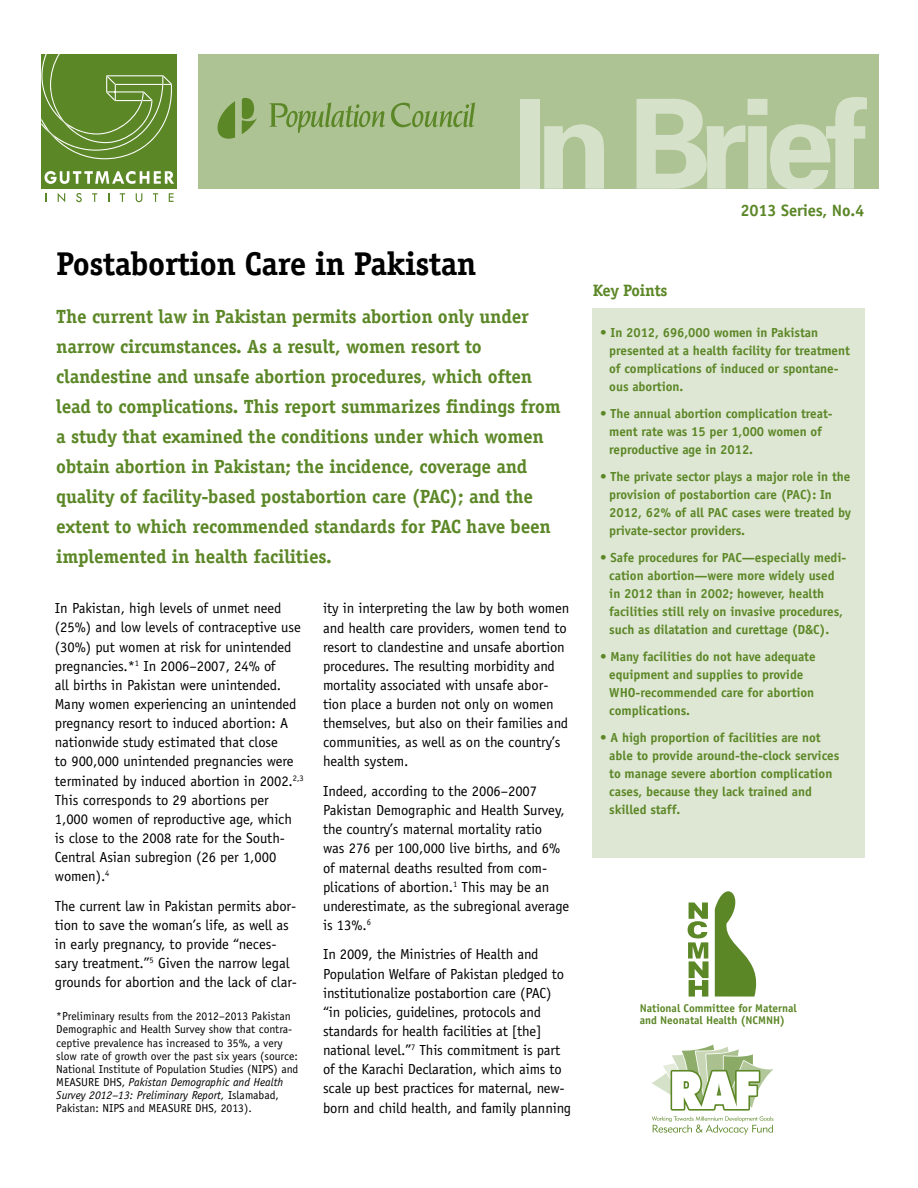
<style>
.page{position:relative;width:918px;height:1188px;background:#fff}
.page>*{position:absolute;margin:0;border:0;box-sizing:border-box;transform-origin:0 0}
.t1{font:700 124.5px "Univers";letter-spacing:-.08em;color:#d6e1c9}
.t2{font:700 33px "Officina Serif";letter-spacing:-.015em;color:#000}
.t3{font:700 19.2px/30px "Officina Serif";letter-spacing:-.01em;color:#5c8727}
.t4{font:700 16.5px "Officina Sans";letter-spacing:-.01em;color:#5c8727}
.t5{font:700 16.5px "Officina Serif";letter-spacing:-.015em;color:#5c8727}
.t6{font:14.7px/19.2px "Officina Sans";letter-spacing:-.005em;color:#000}
.t7{font:700 13.2px/18px "Officina Sans";letter-spacing:-.005em;color:#5c8727}
.t8{font:11.7px/13px "Officina Sans";color:#000}
.t9{font:700 11.25px/12.8px "Officina Sans";letter-spacing:-.005em;color:#5c8727}
.s1{font-style:italic}
</style>
<div class="page">
<div style="left:198px;top:54px;width:680px;height:135px;background:#adc393"></div>
<div style="left:41px;top:54px;width:136px;height:135px;background:#5c8727"></div>
<svg style="left:41px;top:54px;width:131px;height:105px"></svg>
<svg style="left:44px;top:171px;width:130px;height:13px"></svg>
<svg style="left:45px;top:193px;width:2px;height:9px"></svg>
<svg style="left:58px;top:193px;width:7px;height:9px"></svg>
<svg style="left:76px;top:193px;width:6px;height:9px"></svg>
<svg style="left:92px;top:193px;width:5px;height:9px"></svg>
<svg style="left:120px;top:193px;width:5px;height:9px"></svg>
<svg style="left:136px;top:193px;width:6px;height:9px"></svg>
<svg style="left:153px;top:193px;width:5px;height:9px"></svg>
<svg style="left:169px;top:193px;width:5px;height:9px"></svg>
<div style="left:592px;top:308px;width:273px;height:550px;background:#dee7d4"></div>
<svg style="left:218px;top:101px;width:17px;height:38px"></svg>
<svg style="left:270px;top:102px;width:115px;height:31px"></svg>
<svg style="left:391px;top:102px;width:84px;height:25px"></svg>
<svg style="left:242px;top:98px;width:15px;height:36px"></svg>
<svg style="left:651px;top:1044px;width:123px;height:91px"></svg>
<svg style="left:715px;top:891px;width:42px;height:106px"></svg>
<svg style="left:688px;top:903px;width:21px;height:94px"></svg>
<h1 class="t1" style="left:513px;top:64px;width:356px">In Brief</h1>
<h2 class="t2" style="left:56px;top:243px;width:422px">Postabortion Care in Pakistan</h2>
<p class="t5" style="left:593px;top:280px;width:76px">Key Points</p>
<p class="t4" style="left:741px;top:200px;width:125px">2013 Series, No.4</p>
<p class="t3" style="left:56px;top:301px;width:506px">The current law in Pakistan permits abortion only under narrow circumstances. As a result, women resort to clandestine and unsafe abortion procedures, which often lead to complications. This report summarizes findings from a study that examined the conditions under which women obtain abortion in Pakistan; the incidence, coverage and quality of facility-based postabortion care (PAC); and the extent to which recommended standards for PAC have been implemented in health facilities.</p>
<p class="t6" style="left:55px;top:599px;width:250px">In Pakistan, high levels of unmet need (25%) and low levels of contraceptive use (30%) put women at risk for unintended pregnancies.*<sup>1</sup> In 2006–2007, 24% of<br>all births in Pakistan were unintended.<br>Many women experiencing an unintended pregnancy resort to induced abortion: A nationwide study estimated that close<br>to 900,000 unintended pregnancies were terminated by induced abortion in 2002.<sup>2,3<br></sup>This corresponds to 29 abortions per 1,000 women of reproductive age, which is close to the 2008 rate for the South-Central Asian subregion (26 per 1,000 women).<sup>4</sup></p>
<p class="t6" style="left:55px;top:896px;width:244px">The current law in Pakistan permits abor&shy;tion to save the woman’s life, as well as in early pregnancy, to provide “neces&shy;sary treatment.”<sup>5</sup> Given the narrow legal grounds for abortion and the lack of clar-</p>
<p class="t7" style="left:609px;top:323px;width:242px;text-indent:-9px">• In 2012, 696,000 women in Pakistan presented at a health facility for treatment of complications of induced or spontane&shy;ous abortion.</p>
<p class="t7" style="left:609px;top:404px;width:225px;text-indent:-9px">• The annual abortion complication treat&shy;ment rate was 15 per 1,000 women of reproductive age in 2012.</p>
<p class="t7" style="left:609px;top:467px;width:243px;text-indent:-9px">• The private sector plays a major role in the provision of postabortion care (PAC): In 2012, 62% of all PAC cases were treated by private-sector providers.</p>
<p class="t7" style="left:609px;top:548px;width:238px;text-indent:-9px">• Safe procedures for PAC—especially medi&shy;cation abortion—were more widely used in 2012 than in 2002; however, health facilities still rely on invasive procedures, such as dilatation and curettage (D&amp;C).</p>
<p class="t7" style="left:609px;top:647px;width:208px;text-indent:-9px">• Many facilities do not have adequate equipment and supplies to provide<br>WHO-recommended care for abortion complications.</p>
<p class="t7" style="left:609px;top:728px;width:232px;text-indent:-9px">• A high proportion of facilities are not able to provide around-the-clock services to manage severe abortion complication cases, because they lack trained and skilled staff.</p>
<p class="t6" style="left:323px;top:599px;width:248px">ity in interpreting the law by both women and health care providers, women tend to resort to clandestine and unsafe abortion procedures. The resulting morbidity and mortality associated with unsafe abor&shy;tion place a burden not only on women themselves, but also on their families and communities, as well as on the country’s health system.</p>
<p class="t6" style="left:323px;top:782px;width:248px">Indeed, according to the 2006–2007<br>Pakistan Demographic and Health Survey, the country’s maternal mortality ratio<br>was 276 per 100,000 live births, and 6% of maternal deaths resulted from com&shy;plications of abortion.<sup>1</sup> This may be an underestimate, as the subregional average is 13%.<sup>6</sup></p>
<p class="t6" style="left:323px;top:945px;width:250px">In 2009, the Ministries of Health and Population Welfare of Pakistan pledged to institutionalize postabortion care (PAC) “in policies, guidelines, protocols and standards for health facilities at [the] national level.”<sup>7</sup> This commitment is part of the Karachi Declaration, which aims to scale up best practices for maternal, new&shy;born and child health, and family planning</p>
<p class="t8" style="left:56px;top:1010px;width:244px">*Preliminary results from the 2012–2013 Pakistan Demographic and Health Survey show that contra&shy;ceptive prevalence has increased to 35%, a very slow rate of growth over the past six years (source:<br>National Institute of Population Studies (NIPS) and MEASURE DHS, <span class="s1">Pakistan Demographic and Health Survey 2012–13: Preliminary Report,</span> Islamabad, Pakistan: NIPS and MEASURE DHS, 2013).</p>
<p class="t9" style="left:640px;top:1001px;width:158px">National Committee for Maternal and Neonatal Health (NCMNH)</p>
</div>
